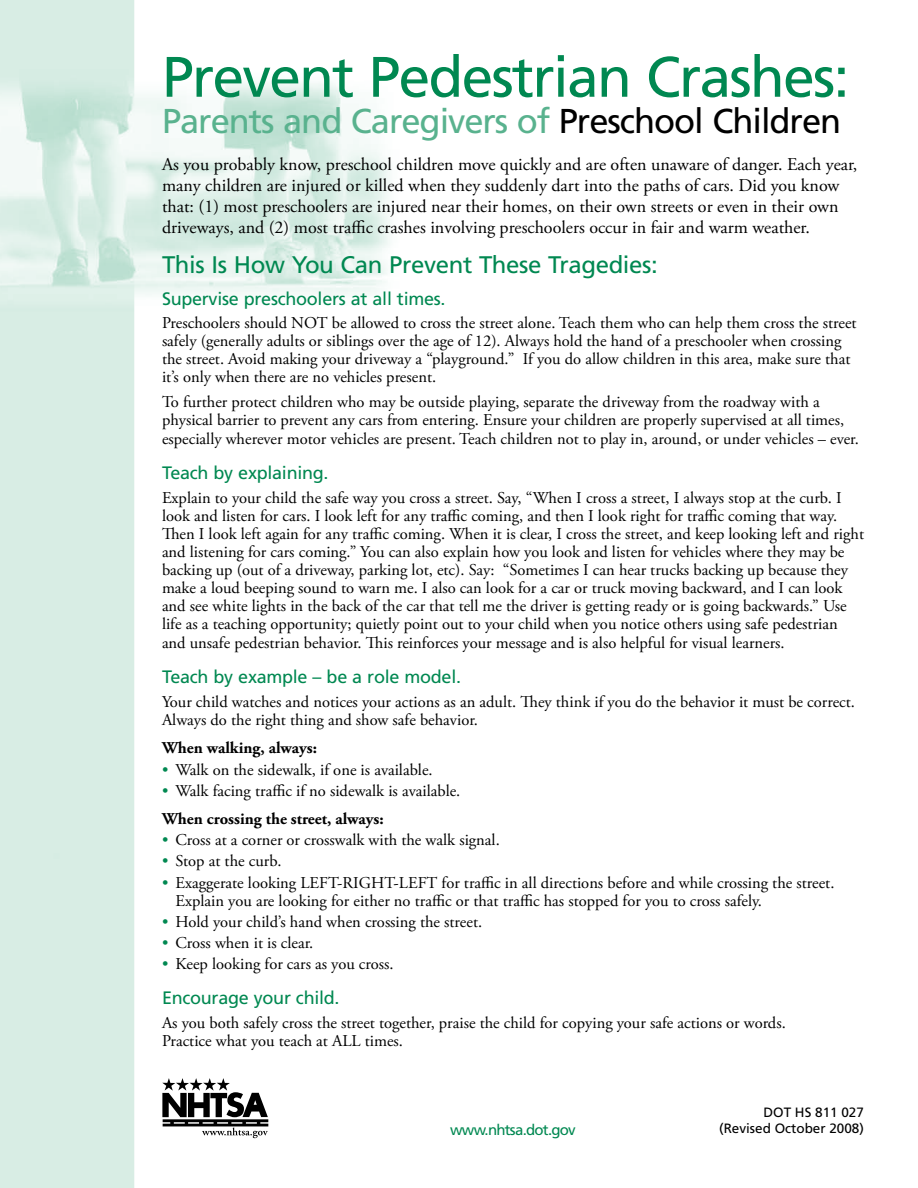
<style>
.page{position:relative;width:918px;height:1188px;background:#fff}
.page>*{position:absolute;margin:0;border:0;box-sizing:border-box;transform-origin:0 0}
.t1{font:57px "Frutiger LT Std";letter-spacing:-.03em;color:#008851}
.t2{font:34.5px "Frutiger LT Std";letter-spacing:-.03em;color:#59b28e}
.t3{font:24px "Frutiger LT Std";letter-spacing:-.015em;color:#008851}
.t4{font:18px/21.1px "Adobe Garamond Pro";color:#000}
.t5{font:18px "Frutiger LT Std";letter-spacing:-.015em;color:#008851}
.t6{font:16.5px/18px "Adobe Garamond Pro";color:#000}
.t7{font:700 16.5px "Adobe Garamond Pro";color:#000}
.t8{font:15px "Frutiger LT Std";letter-spacing:-.05em;color:#008851}
.t9{font:13.5px "Frutiger LT Std";color:#000}
.s1{color:#000}
.s2{color:#008851}
.s3{font-weight:700}
</style>
<div class="page">
<img style="left:0;top:0;width:390px;height:1188px">
<svg style="left:162px;top:1078px;width:106px;height:60px"></svg>
<h1 class="t1" style="left:162px;top:43px;width:689px">Prevent Pedestrian Crashes:</h1>
<h1 class="t2" style="left:162px;top:100px;width:681px">Parents and Caregivers of <span class="s1">Preschool Children</span></h1>
<p class="t4" style="left:162px;top:154px;width:697px">As you probably know, preschool children move quickly and are often unaware of danger. Each year, many children are injured or killed when they suddenly dart into the paths of cars. Did you know that: (1) most preschoolers are injured near their homes, on their own streets or even in their own driveways, and (2) most traffic crashes involving preschoolers occur in fair and warm weather.</p>
<p class="t3" style="left:162px;top:250px;width:497px">This Is How You Can Prevent These Tragedies:</p>
<p class="t5" style="left:162px;top:288px;width:285px">Supervise preschoolers at all times.</p>
<p class="t6" style="left:162px;top:314px;width:696px">Preschoolers should NOT be allowed to cross the street alone. Teach them who can help them cross the street safely (generally adults or siblings over the age of 12). Always hold the hand of a preschooler when crossing the street. Avoid making your driveway a “playground.” If you do allow children in this area, make sure that it’s only when there are no vehicles present.</p>
<p class="t6" style="left:162px;top:393px;width:684px">To further protect children who may be outside playing, separate the driveway from the roadway with a physical barrier to prevent any cars from entering. Ensure your children are properly supervised at all times,</p>
<p class="t6" style="left:162px;top:431px;width:698px">especially wherever motor vehicles are present. Teach children not to play in, around, or under vehicles – ever.</p>
<p class="t5" style="left:162px;top:463px;width:168px">Teach by explaining.</p>
<p class="t6" style="left:162px;top:489px;width:704px">Explain to your child the safe way you cross a street. Say, “When I cross a street, I always stop at the curb. I look and listen for cars. I look left for any traffic coming, and then I look right for traffic coming that way.<br>Then I look left again for any traffic coming. When it is clear, I cross the street, and keep looking left and right and listening for cars coming.” You can also explain how you look and listen for vehicles where they may be backing up (out of a driveway, parking lot, etc). Say: “Sometimes I can hear trucks backing up because they make a loud beeping sound to warn me. I also can look for a car or truck moving backward, and I can look and see white lights in the back of the car that tell me the driver is getting ready or is going backwards.” Use life as a teaching opportunity; quietly point out to your child when you notice others using safe pedestrian</p>
<p class="t6" style="left:162px;top:635px;width:624px">and unsafe pedestrian behavior. This reinforces your message and is also helpful for visual learners.</p>
<p class="t5" style="left:162px;top:666px;width:301px">Teach by example – be a role model.</p>
<p class="t6" style="left:162px;top:693px;width:695px;line-height:18.8px">Your child watches and notices your actions as an adult. They think if you do the behavior it must be correct.<br>Always do the right thing and show safe behavior.</p>
<p class="t7" style="left:162px;top:739px;width:157px">When walking, always:</p>
<p class="t6" style="left:162px;top:761px;width:272px"><span class="s2">•</span> Walk on the sidewalk, if one is available.</p>
<p class="t6" style="left:162px;top:777px;width:300px;line-height:28px"><span class="s2">•</span> Walk facing traffic if no sidewalk is available.<br><span class="s3">When crossing the street, always:</span></p>
<p class="t6" style="left:162px;top:831px;width:339px"><span class="s2">•</span> Cross at a corner or crosswalk with the walk signal.</p>
<p class="t6" style="left:162px;top:853px;width:121px"><span class="s2">•</span> Stop at the curb.</p>
<p class="t6" style="left:176px;top:874px;width:660px;text-indent:-14px"><span class="s2">•</span> Exaggerate looking LEFT-RIGHT-LEFT for traffic in all directions before and while crossing the street.<br>Explain you are looking for either no traffic or that traffic has stopped for you to cross safely.</p>
<p class="t6" style="left:162px;top:913px;width:322px"><span class="s2">•</span> Hold your child’s hand when crossing the street.</p>
<p class="t6" style="left:162px;top:934px;width:153px"><span class="s2">•</span> Cross when it is clear.</p>
<p class="t6" style="left:162px;top:956px;width:233px"><span class="s2">•</span> Keep looking for cars as you cross.</p>
<p class="t5" style="left:162px;top:988px;width:179px">Encourage your child.</p>
<p class="t6" style="left:162px;top:1014px;width:625px">As you both safely cross the street together, praise the child for copying your safe actions or words.<br>Practice what you teach at ALL times.</p>
<p class="t9" style="left:763px;top:1105px;width:102px">DOT HS 811 027</p>
<p class="t8" style="left:450px;top:1121px;width:127px">www.nhtsa.dot.gov</p>
<p class="t9" style="left:719px;top:1121px;width:146px">(Revised October 2008)</p>
</div>
